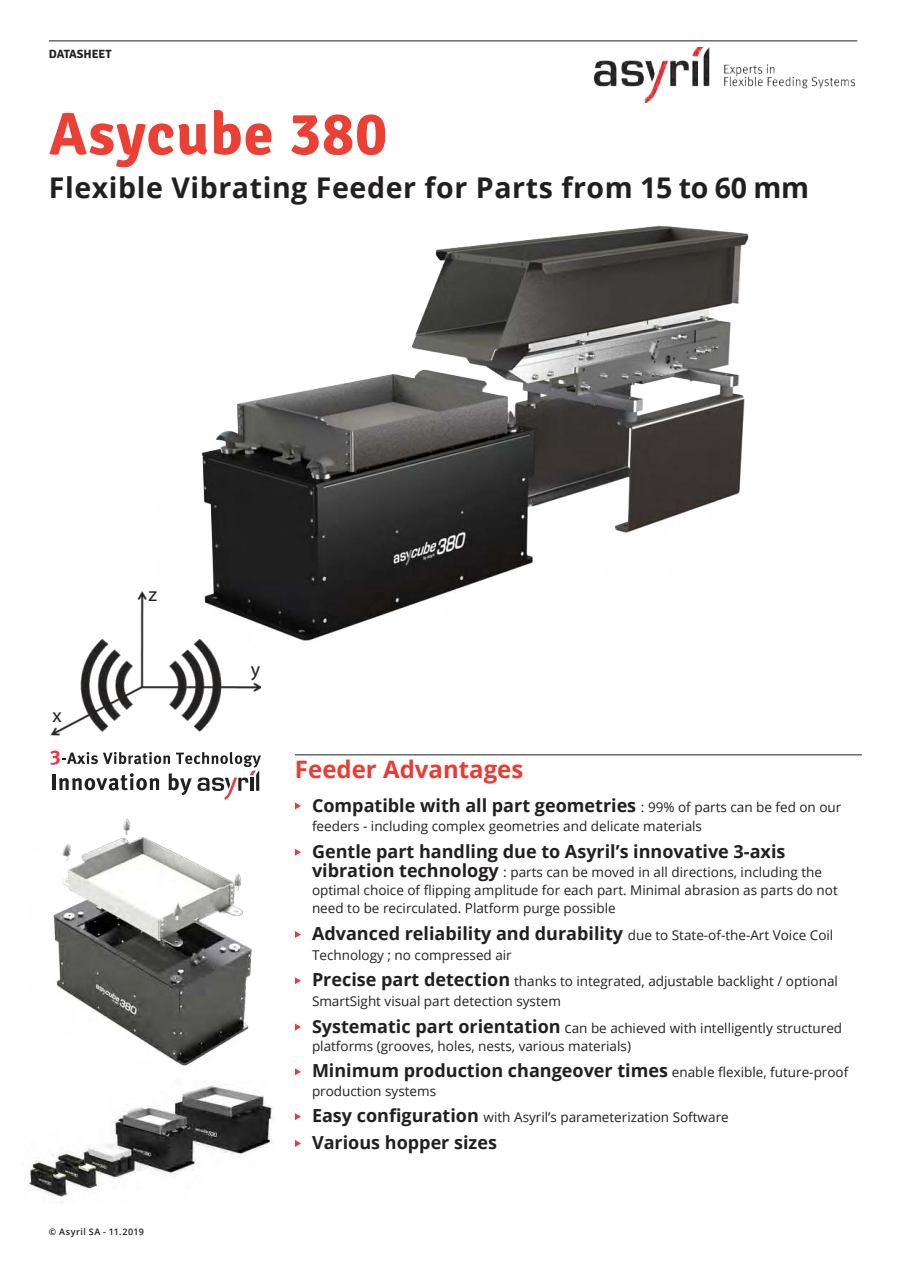
<style>
.page{position:relative;width:902px;height:1272px;background:#fff}
.page>*{position:absolute;margin:0;border:0;box-sizing:border-box;transform-origin:0 0}
.t1{font:700 60px "Signika";letter-spacing:.02em;color:#ea4035}
.t2{font:700 28.5px "Open Sans";letter-spacing:.02em;color:#221f1f}
.t3{font:700 24px "Open Sans";color:#ea3c34}
.t4{font:19.95px "Myriad Pro";color:#221f1f}
.t5{font:700 18px "Open Sans";color:#221f1f}
.t6{font:13.5px/26.7px "Open Sans";color:#221f1f}
.t7{font:700 12px "Signika";color:#221f1f}
.t8{font:600 9px "Open Sans";letter-spacing:.055em;color:#221f1f}
.s1{font-weight:400;font-size:13.5px}
.s2{font-weight:700;font-size:18px}
.s3{font-size:15px}
</style>
<div class="page">
<hr style="left:49px;top:41px;width:808px;height:1px;background:#221f1f">
<img style="left:594px;top:48px;width:260px;height:54px">
<hr style="left:295px;top:754px;width:566px;height:1px;background:#221f1f">
<svg style="left:295px;top:802px;width:6px;height:7px"></svg>
<svg style="left:295px;top:848px;width:6px;height:7px"></svg>
<svg style="left:295px;top:931px;width:6px;height:7px"></svg>
<svg style="left:295px;top:977px;width:6px;height:7px"></svg>
<svg style="left:295px;top:1023px;width:6px;height:7px"></svg>
<svg style="left:295px;top:1068px;width:6px;height:7px"></svg>
<svg style="left:295px;top:1113px;width:6px;height:7px"></svg>
<svg style="left:295px;top:1140px;width:6px;height:6px"></svg>
<img style="left:53px;top:819px;width:199px;height:247px">
<img style="left:201px;top:225px;width:548px;height:416px">
<img style="left:50px;top:590px;width:211px;height:210px">
<svg style="left:50px;top:750px;width:211px;height:49px"></svg>
<img style="left:28px;top:1085px;width:246px;height:118px">
<p class="t7" style="left:49px;top:49px;width:64px">DATASHEET</p>
<h1 class="t1" style="left:49px;top:110px;width:339px">Asycube 380</h1>
<h2 class="t2" style="left:49px;top:176px;width:761px">Flexible Vibrating Feeder for Parts from 15 to 60 mm</h2>
<h3 class="t4" style="left:52px;top:707px;width:11px">x</h3>
<h3 class="t4" style="left:148px;top:587px;width:10px">z</h3>
<p class="t8" style="left:49px;top:1228px;width:96px">© Asyril SA - 11.2019</p>
<h3 class="t4" style="left:251px;top:661px;width:11px">y</h3>
<h3 class="t3" style="left:295px;top:759px;width:230px">Feeder Advantages</h3>
<h3 class="t5" style="left:312px;top:797px;width:531px">Compatible with all part geometries <span class="s1">: 99% of parts can be fed on our</span></h3>
<p class="t6" style="left:312px;top:814px;width:391px">feeders - including complex geometries and delicate materials</p>
<h3 class="t5" style="left:312px;top:844px;width:475px">Gentle part handling due to Asyril’s innovative 3-axis</h3>
<p class="t6" style="left:312px;top:864px;width:527px;line-height:18px"><span class="s2">vibration technology</span> : parts can be moved in all directions, including the optimal choice of flipping amplitude for each part. Minimal abrasion as parts do not need to be recirculated. Platform purge possible</p>
<h3 class="t5" style="left:312px;top:926px;width:523px">Advanced reliability and durability <span class="s1">due to State-of-the-Art Voice Coil</span></h3>
<p class="t6" style="left:312px;top:942px;width:527px">Technology ; no compressed air<br><span class="s2">Precise part detection</span> thanks to integrated, adjustable backlight / optional</p>
<p class="t6" style="left:312px;top:989px;width:531px">SmartSight visual part detection system<br><span class="s2">Systematic part orientation</span> <span class="s3">c</span>an be achieved with intelligently structured</p>
<p class="t6" style="left:312px;top:1033px;width:320px">platforms (grooves, holes, nests, various materials)</p>
<h3 class="t5" style="left:312px;top:1063px;width:538px">Minimum production changeover times <span class="s1">enable flexible, future-proof</span></h3>
<p class="t6" style="left:312px;top:1078px;width:418px">production systems<br><span class="s2">Easy configuration</span> with Asyril’s parameterization Software</p>
<h3 class="t5" style="left:312px;top:1135px;width:186px">Various hopper sizes</h3>
</div>
